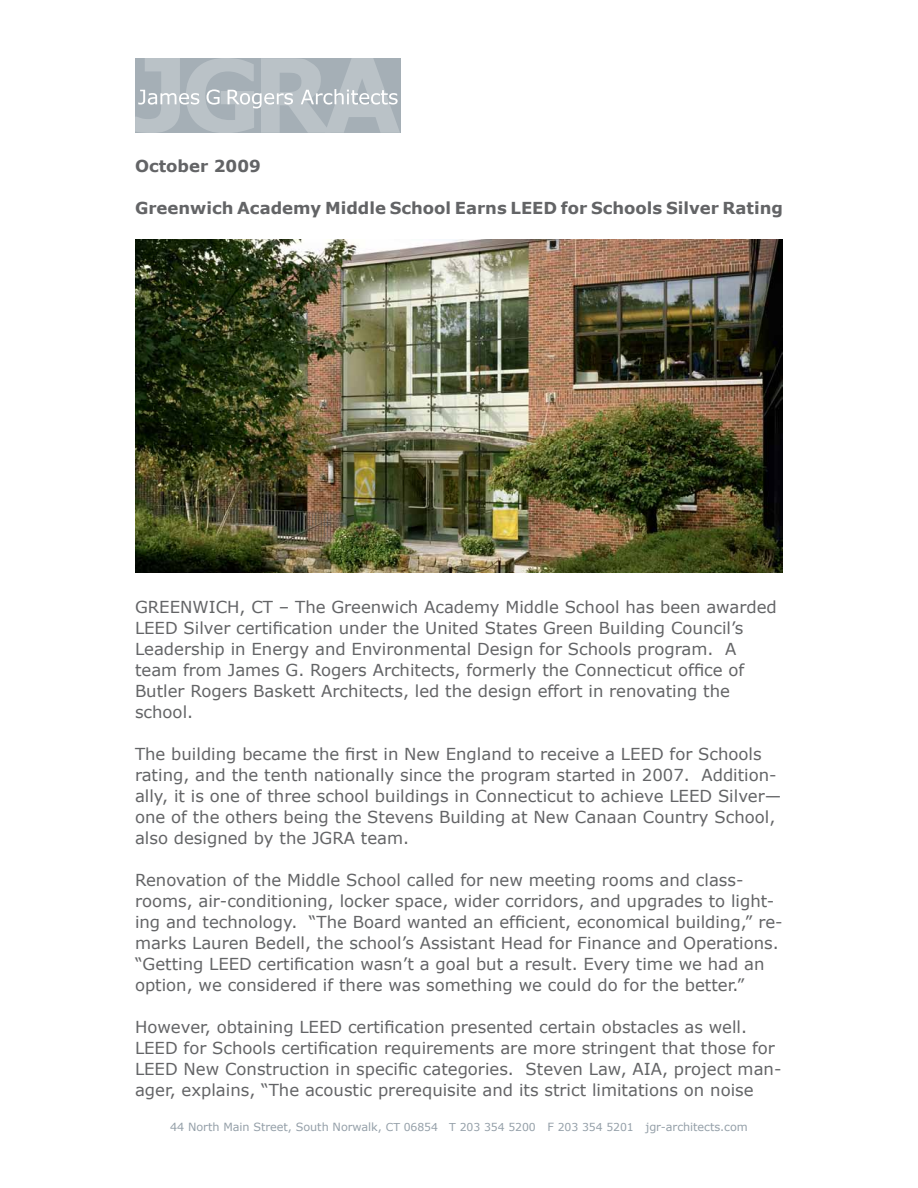
<style>
.page{position:relative;width:918px;height:1188px;background:#fff}
.page>*{position:absolute;margin:0;border:0;box-sizing:border-box;transform-origin:0 0}
.t1{font:16.5px/21px "Verdana";color:#636466}
.t2{font:700 16.5px "Verdana";color:#636466}
.t3{font:11.25px "Verdana";letter-spacing:-.005em;color:#95a0a9}
.s1{font-size:10.8px}
</style>
<div class="page">
<svg style="left:135px;top:58px;width:265px;height:75px;background:#b5bdc3"></svg>
<img style="left:135px;top:239px;width:648px;height:334px">
<p class="t2" style="left:135px;top:155px;width:127px">October 2009</p>
<p class="t2" style="left:135px;top:197px;width:649px">Greenwich Academy Middle School Earns LEED for Schools Silver Rating</p>
<p class="t1" style="left:135px;top:596px;width:643px">GREENWICH, CT – The Greenwich Academy Middle School has been awarded LEED Silver certification under the United States Green Building Council’s Leadership in Energy and Environmental Design for Schools program. A team from James G. Rogers Architects, formerly the Connecticut office of Butler Rogers Baskett Architects, led the design effort in renovating the school.</p>
<p class="t1" style="left:135px;top:743px;width:648px">The building became the first in New England to receive a LEED for Schools rating, and the tenth nationally since the program started in 2007. Addition&shy;ally, it is one of three school buildings in Connecticut to achieve LEED Silver— one of the others being the Stevens Building at New Canaan Country School, also designed by the JGRA team.</p>
<p class="t1" style="left:135px;top:869px;width:649px">Renovation of the Middle School called for new meeting rooms and class&shy;rooms, air-conditioning, locker space, wider corridors, and upgrades to light&shy;ing and technology. “The Board wanted an efficient, economical building,” re&shy;marks Lauren Bedell, the school’s Assistant Head for Finance and Operations. “Getting LEED certification wasn’t a goal but a result. Every time we had an option, we considered if there was something we could do for the better.”</p>
<p class="t1" style="left:135px;top:1016px;width:648px">However, obtaining LEED certification presented certain obstacles as well.<br>LEED for Schools certification requirements are more stringent that those for LEED New Construction in specific categories. Steven Law, AIA, project man&shy;ager, explains, “The acoustic prerequisite and its strict limitations on noise</p>
<p class="t3" style="left:170px;top:1120px;width:579px">44 North Main Street, South Norwalk, <span class="s1">CT 06854 T 203 354 5200</span> F <span class="s1">203 354 5201</span> jgr-architects.com</p>
</div>
